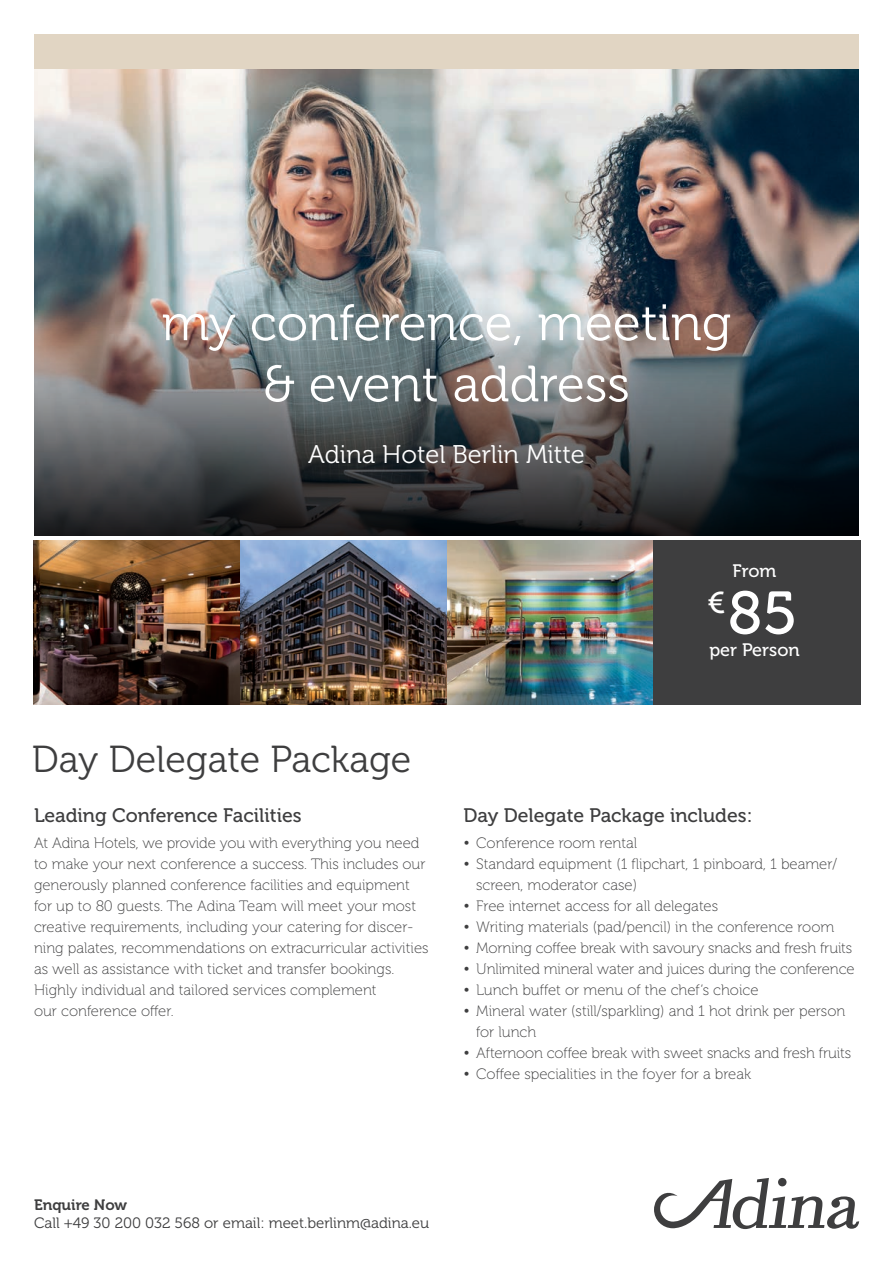
<style>
.page{position:relative;width:893px;height:1263px;background:#fff}
.page>*{position:absolute;margin:0;border:0;box-sizing:border-box;transform-origin:0 0}
.t1{font:60px "Museo 500";color:#fff}
.t2{font:51px/61.2px "Museo 300";color:#fff;text-align:center}
.t3{font:37.5px "Museo 300";color:#3e3e3f}
.t4{font:30px "Museo 500";color:#fff}
.t5{font:25.5px "Museo 300";color:#fff}
.t6{font:19.5px "Museo 500";color:#3e3e3f}
.t7{font:18px "Museo 500";color:#fff}
.t8{font:15px/21px "Museo 100";color:#3e3e3f}
.t9{font:15px "Museo 300";color:#3e3e3f}
.t10{font:15px "Museo 700";color:#3e3e3f}
</style>
<div class="page">
<svg style="left:654px;top:1178px;width:205px;height:51px"></svg>
<img style="left:34px;top:68px;width:825px;height:242px">
<svg style="left:34px;top:310px;width:825px;height:226px;background:#4f5356"></svg>
<div style="left:34px;top:34px;width:825px;height:34px;background:#e1d5c3"></div>
<img style="left:34px;top:540px;width:619px;height:165px">
<div style="left:653px;top:540px;width:207px;height:165px;background:#3e3e3f"></div>
<h2 class="t2" style="left:162px;top:293px;width:571px">my conference, meeting &amp; event address</h2>
<h3 class="t5" style="left:308px;top:441px;width:278px">Adina Hotel Berlin Mitte</h3>
<h3 class="t3" style="left:32px;top:739px;width:381px">Day Delegate Package</h3>
<p class="t7" style="left:733px;top:561px;width:45px">From</p>
<h1 class="t1" style="left:728px;top:580px;width:71px">85</h1>
<h3 class="t4" style="left:707px;top:587px;width:20px">€</h3>
<p class="t7" style="left:709px;top:640px;width:92px">per Person</p>
<h3 class="t6" style="left:34px;top:805px;width:269px">Leading Conference Facilities</h3>
<p class="t8" style="left:34px;top:832px;width:396px">At Adina Hotels, we provide you with everything you need to make your next conference a success. This includes our generously planned conference facilities and equipment for up to 80 guests. The Adina Team will meet your most creative requirements, including your catering for discer&shy;ning palates, recommendations on extracurricular activities as well as assistance with ticket and transfer bookings.<br>Highly individual and tailored services complement<br>our conference offer.</p>
<h3 class="t6" style="left:463px;top:805px;width:290px">Day Delegate Package includes:</h3>
<p class="t8" style="left:463px;top:832px;width:175px">• Conference room rental</p>
<p class="t8" style="left:476px;top:853px;width:362px;text-indent:-13px">• Standard equipment (1 flipchart, 1 pinboard, 1 beamer/ screen, moderator case)</p>
<p class="t8" style="left:463px;top:895px;width:256px">• Free internet access for all delegates</p>
<p class="t8" style="left:463px;top:916px;width:372px">• Writing materials (pad/pencil) in the conference room</p>
<p class="t8" style="left:463px;top:937px;width:390px">• Morning coffee break with savoury snacks and fresh fruits</p>
<p class="t8" style="left:463px;top:958px;width:393px">• Unlimited mineral water and juices during the conference</p>
<p class="t8" style="left:463px;top:979px;width:296px">• Lunch buffet or menu of the chef‘s choice</p>
<p class="t8" style="left:476px;top:1000px;width:371px;text-indent:-13px">• Mineral water (still/sparkling) and 1 hot drink per person for lunch</p>
<p class="t8" style="left:463px;top:1042px;width:389px">• Afternoon coffee break with sweet snacks and fresh fruits</p>
<p class="t8" style="left:463px;top:1063px;width:289px">• Coffee specialities in the foyer for a break</p>
<p class="t10" style="left:34px;top:1196px;width:95px">Enquire Now</p>
<p class="t9" style="left:34px;top:1215px;width:397px">Call +49 30 200 032 568 or email: meet.berlinm@adina.eu</p>
</div>
